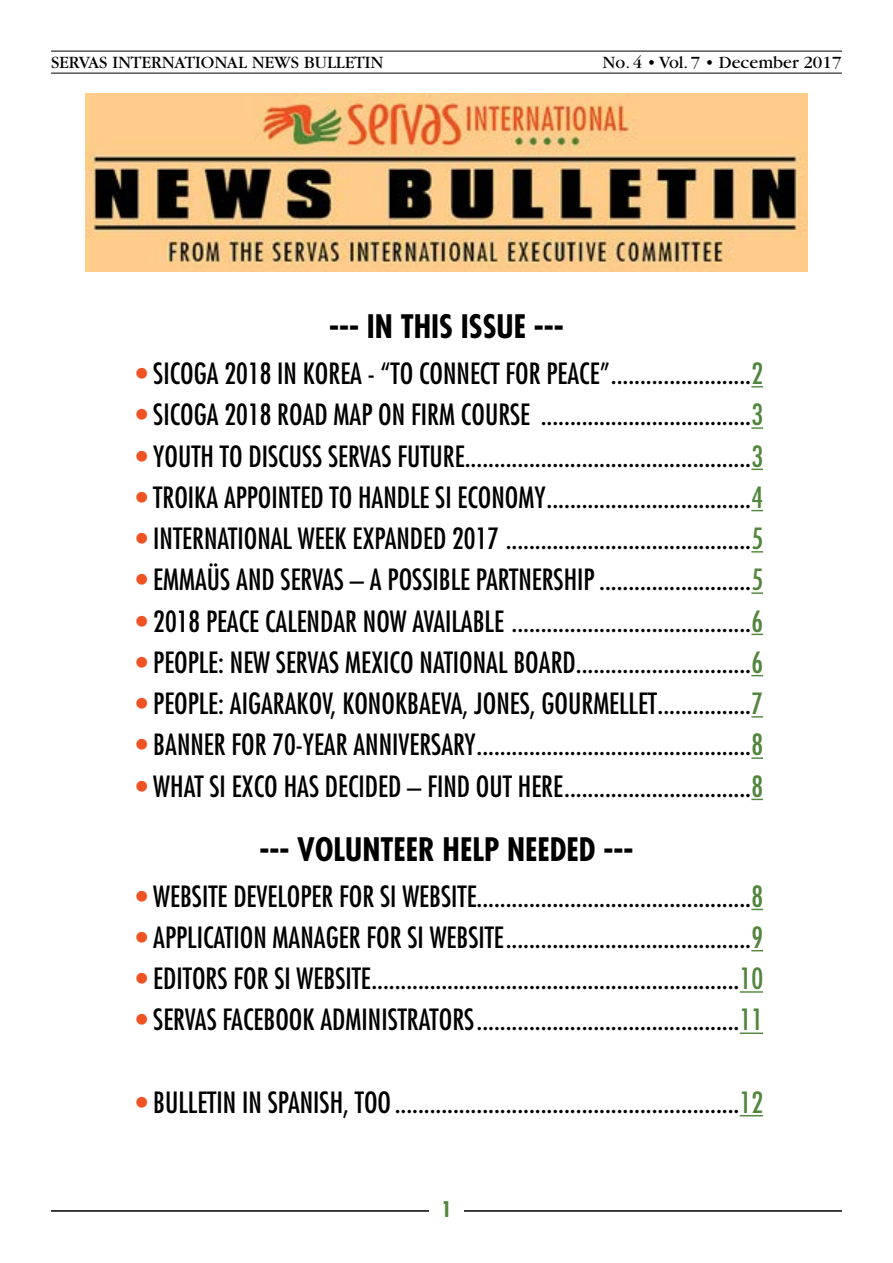
<style>
.page{position:relative;width:893px;height:1263px;background:#fff}
.page>*{position:absolute;margin:0;border:0;box-sizing:border-box;transform-origin:0 0}
.t1{font:700 condensed 31.5px "Futura Std";color:#000}
.t2{font:condensed 28.5px "Futura Std";color:#000}
.t3{font:700 condensed 21px "Futura Std";color:#52853c}
.t4{font:18px "Garamond";color:#000}
.s1{color:#f05323}
.s2{color:#52853d}
</style>
<div class="page">
<hr style="left:51px;top:1210px;width:791px;height:2px;background:#000">
<div style="left:429px;top:1199px;width:35px;height:27px;background:#fff"></div>
<hr style="left:51px;top:51px;width:791px;height:1px;background:#000">
<hr style="left:51px;top:73px;width:791px;height:1px;background:#000">
<img style="left:85px;top:94px;width:723px;height:177px">
<svg style="left:751px;top:386px;width:12px;height:1px"></svg>
<svg style="left:751px;top:427px;width:12px;height:2px"></svg>
<svg style="left:751px;top:469px;width:12px;height:1px"></svg>
<svg style="left:751px;top:510px;width:12px;height:1px"></svg>
<svg style="left:751px;top:551px;width:12px;height:1px"></svg>
<svg style="left:751px;top:592px;width:12px;height:2px"></svg>
<svg style="left:751px;top:634px;width:12px;height:1px"></svg>
<svg style="left:751px;top:675px;width:12px;height:1px"></svg>
<svg style="left:751px;top:716px;width:12px;height:2px"></svg>
<svg style="left:751px;top:757px;width:12px;height:2px"></svg>
<svg style="left:751px;top:799px;width:12px;height:1px"></svg>
<svg style="left:751px;top:909px;width:12px;height:1px"></svg>
<svg style="left:751px;top:950px;width:12px;height:1px"></svg>
<hr style="left:740px;top:991px;width:23px;height:2px;background:#52853d">
<hr style="left:740px;top:1032px;width:23px;height:2px;background:#52853d">
<svg style="left:740px;top:1115px;width:23px;height:1px"></svg>
<p class="t4" style="left:51px;top:53px;width:334px">SERVAS INTERNATIONAL NEWS BULLETIN</p>
<p class="t4" style="left:603px;top:53px;width:240px">No. 4 • Vol. 7 • December 2017</p>
<p class="t1" style="left:329px;top:307px;width:236px">--- IN THIS ISSUE ---</p>
<p class="t2" style="left:136px;top:356px;width:628px"><span class="s1">•</span> SICOGA 2018 IN KOREA - “TO CONNECT FOR PEACE”........................<span class="s2">2</span></p>
<p class="t2" style="left:136px;top:398px;width:628px"><span class="s1">•</span> SICOGA 2018 ROAD MAP ON FIRM COURSE ....................................<span class="s2">3</span></p>
<p class="t2" style="left:136px;top:439px;width:628px"><span class="s1">•</span> YOUTH TO DISCUSS SERVAS FUTURE.................................................<span class="s2">3</span></p>
<p class="t2" style="left:136px;top:480px;width:628px"><span class="s1">•</span> TROIKA APPOINTED TO HANDLE SI ECONOMY...................................<span class="s2">4</span></p>
<p class="t2" style="left:136px;top:521px;width:628px"><span class="s1">•</span> INTERNATIONAL WEEK EXPANDED 2017 ..........................................<span class="s2">5</span></p>
<p class="t2" style="left:136px;top:563px;width:628px"><span class="s1">•</span> EMMAÜS AND SERVAS – A POSSIBLE PARTNERSHIP ..........................<span class="s2">5</span></p>
<p class="t2" style="left:136px;top:604px;width:628px"><span class="s1">•</span> 2018 PEACE CALENDAR NOW AVAILABLE .........................................<span class="s2">6</span></p>
<p class="t2" style="left:136px;top:645px;width:628px"><span class="s1">•</span> PEOPLE: NEW SERVAS MEXICO NATIONAL BOARD..............................<span class="s2">6</span></p>
<p class="t2" style="left:136px;top:686px;width:628px"><span class="s1">•</span> PEOPLE: AIGARAKOV, KONOKBAEVA, JONES, GOURMELLET................<span class="s2">7</span></p>
<p class="t2" style="left:136px;top:728px;width:628px"><span class="s1">•</span> BANNER FOR 70-YEAR ANNIVERSARY...............................................<span class="s2">8</span></p>
<p class="t2" style="left:136px;top:769px;width:628px"><span class="s1">•</span> WHAT SI EXCO HAS DECIDED – FIND OUT HERE................................<span class="s2">8</span></p>
<p class="t1" style="left:260px;top:830px;width:375px">--- VOLUNTEER HELP NEEDED ---</p>
<p class="t2" style="left:136px;top:879px;width:628px"><span class="s1">•</span> WEBSITE DEVELOPER FOR SI WEBSITE...............................................<span class="s2">8</span></p>
<p class="t2" style="left:136px;top:920px;width:628px"><span class="s1">•</span> APPLICATION MANAGER FOR SI WEBSITE..........................................<span class="s2">9</span></p>
<p class="t2" style="left:136px;top:961px;width:628px"><span class="s1">•</span> EDITORS FOR SI WEBSITE...............................................................<span class="s2">10</span></p>
<p class="t2" style="left:136px;top:1003px;width:628px"><span class="s1">•</span> SERVAS FACEBOOK ADMINISTRATORS.............................................<span class="s2">11</span></p>
<p class="t2" style="left:136px;top:1085px;width:628px"><span class="s1">•</span> BULLETIN IN SPANISH, TOO ...........................................................<span class="s2">12</span></p>
<p class="t3" style="left:442px;top:1196px;width:12px">1</p>
</div>
